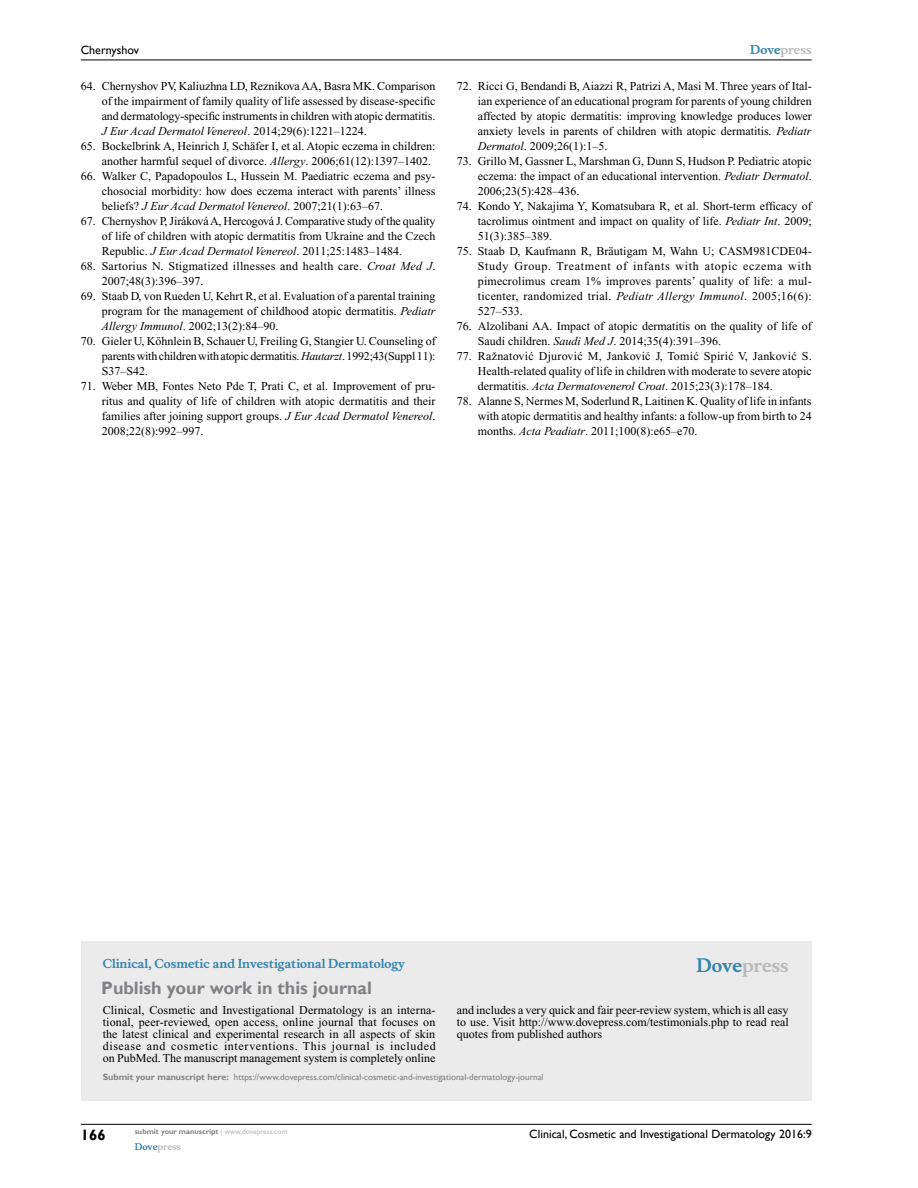
<style>
.page{position:relative;width:918px;height:1188px;background:#fff}
.page>*{position:absolute;margin:0;border:0;box-sizing:border-box;transform-origin:0 0}
.t1{font:700 18px "Gill Sans";color:#808285}
.t2{font:700 18px "Musee";color:#b8babc}
.t3{font:700 15px "Gill Sans";color:#000}
.t4{font:12px/15px "Times New Roman";color:#000;text-align:justify}
.t5{font:12px/15px "Times New Roman";letter-spacing:.02em;color:#000}
.t6{font:12px "Gill Sans";color:#000}
.t7{font:700 12px "Musee";color:#3785ad}
.t8{font:700 12px "Musee";color:#b8babc}
.t9{font:9px "Gill Sans";color:#808285}
.t10{font:700 9px "Musee";color:#b8babc}
.t11{font:700 7.5px "Gill Sans";color:#808285}
.s1{font-style:italic}
.s2{color:#3785ad}
.s3{font-style:inherit}
.s4{font-weight:700}
.s5{font-weight:400;color:#b8babc}
</style>
<div class="page">
<div style="left:81px;top:941px;width:731px;height:159px;background:#ebebec"></div>
<hr style="left:81px;top:1124px;width:731px;height:1px;background:#000">
<hr style="left:81px;top:60px;width:731px;height:1px;background:#000">
<p class="t6" style="left:81px;top:43px;width:60px">Chernyshov</p>
<p class="t4" style="left:102px;top:79px;width:335px;text-indent:-21px">64. Chernyshov PV, Kaliuzhna LD, Reznikova AA, Basra MK. Comparison of the impairment of family quality of life assessed by disease-specific and dermatology-specific instruments in children with atopic dermatitis.<br><span class="s1">J Eur Acad Dermatol Venereol</span>. 2014;29(6):1221–1224.</p>
<p class="t4" style="left:102px;top:139px;width:335px;text-indent:-21px">65. Bockelbrink A, Heinrich J, Schäfer I, et al. Atopic eczema in children: another harmful sequel of divorce. <span class="s1">Allergy</span>. 2006;61(12):1397–1402.</p>
<p class="t4" style="left:102px;top:169px;width:335px;text-indent:-21px">66. Walker C, Papadopoulos L, Hussein M. Paediatric eczema and psy&shy;chosocial morbidity: how does eczema interact with parents’ illness beliefs? <span class="s1">J Eur Acad Dermatol Venereol</span>. 2007;21(1):63–67.</p>
<p class="t4" style="left:102px;top:214px;width:335px;text-indent:-21px">67. Chernyshov P, Jiráková A, Hercogová J. Comparative study of the quality of life of children with atopic dermatitis from Ukraine and the Czech Republic. <span class="s1">J Eur Acad Dermatol Venereol</span>. 2011;25:1483–1484.</p>
<p class="t5" style="left:102px;top:259px;width:335px;text-indent:-21px">68. Sartorius N. Stigmatized illnesses and health care. <span class="s1">Croat Med J</span>.<br>2007;48(3):396–397.</p>
<p class="t4" style="left:102px;top:289px;width:335px;text-indent:-21px">69. Staab D, von Rueden U, Kehrt R, et al. Evaluation of a parental training program for the management of childhood atopic dermatitis. <span class="s1">Pediatr Allergy Immunol</span>. 2002;13(2):84–90.</p>
<p class="t4" style="left:102px;top:334px;width:336px;text-indent:-21px">70. Gieler U, Köhnlein B, Schauer U, Freiling G, Stangier U. Counseling of parents with children with atopic dermatitis. <span class="s1">Hautarzt</span>. 1992;43(Suppl 11):<br>S37–S42.</p>
<p class="t4" style="left:102px;top:379px;width:335px;text-indent:-21px">71. Weber MB, Fontes Neto Pde T, Prati C, et al. Improvement of pru&shy;ritus and quality of life of children with atopic dermatitis and their families after joining support groups. <span class="s1">J Eur Acad Dermatol Venereol</span>.<br>2008;22(8):992–997.</p>
<p class="t8" style="left:750px;top:43px;width:63px"><span class="s2">Dove</span>press</p>
<p class="t4" style="left:478px;top:79px;width:335px;text-indent:-21px">72. Ricci G, Bendandi B, Aiazzi R, Patrizi A, Masi M. Three years of Ital&shy;ian experience of an educational program for parents of young children affected by atopic dermatitis: improving knowledge produces lower anxiety levels in parents of children with atopic dermatitis<span class="s1">. Pediatr Dermatol</span>. 2009;26(1):1–5.</p>
<p class="t4" style="left:478px;top:154px;width:335px;text-indent:-21px">73. Grillo M, Gassner L, Marshman G, Dunn S, Hudson P. Pediatric atopic eczema: the impact of an educational intervention. <span class="s1">Pediatr Dermatol</span>.<br>2006;23(5):428–436.</p>
<p class="t4" style="left:478px;top:199px;width:335px;text-indent:-21px">74. Kondo Y, Nakajima Y, Komatsubara R, et al. Short-term efficacy of tacrolimus ointment and impact on quality of life. <span class="s1">Pediatr Int</span>. 2009; 51(3):385–389.</p>
<p class="t4" style="left:478px;top:244px;width:335px;text-indent:-21px">75. Staab D, Kaufmann R, Bräutigam M, Wahn U; CASM981CDE04- Study Group. Treatment of infants with atopic eczema with pimecrolimus cream 1% improves parents’ quality of life: a mul&shy;ticenter, randomized trial. <span class="s1">Pediatr Allergy Immunol</span>. 2005;16(6):<br>527–533.</p>
<p class="t4" style="left:478px;top:319px;width:335px;text-indent:-21px">76. Alzolibani AA. Impact of atopic dermatitis on the quality of life of<br>Saudi children. <span class="s1">Saudi Med J</span>. 2014;35(4):391–396.</p>
<p class="t4" style="left:478px;top:349px;width:335px;text-indent:-21px">77. Ražnatovi<span class="s3">ć</span> Djurovi<span class="s3">ć</span> M, Jankovi<span class="s3">ć</span> J, Tomi<span class="s3">ć</span> Spiri<span class="s3">ć</span> V, Jankovi<span class="s3">ć</span> S.<br>Health-related quality of life in children with moderate to severe atopic dermatitis. <span class="s1">Acta Dermatovenerol Croat</span>. 2015;23(3):178–184.</p>
<p class="t4" style="left:478px;top:394px;width:335px;text-indent:-21px">78. Alanne S, Nermes M, Soderlund R, Laitinen K. Quality of life in infants with atopic dermatitis and healthy infants: a follow-up from birth to 24 months. <span class="s1">Acta Peadiatr</span>. 2011;100(8):e65–e70.</p>
<p class="t7" style="left:103px;top:956px;width:304px">Clinical, Cosmetic and Investigational Dermatology</p>
<h1 class="t1" style="left:101px;top:977px;width:272px">Publish your work in this journal</h1>
<h1 class="t2" style="left:697px;top:955px;width:94px"><span class="s2">Dove</span>press</h1>
<p class="t4" style="left:103px;top:1004px;width:334px;line-height:12px">Clinical, Cosmetic and Investigational Dermatology is an interna&shy;tional, peer-reviewed, open access, online journal that focuses on the latest clinical and experimental research in all aspects of skin disease and cosmetic interventions. This journal is included on PubMed. The manuscript management system is completely online</p>
<p class="t4" style="left:457px;top:1004px;width:333px;line-height:12px">and includes a very quick and fair peer-review system, which is all easy to use. Visit http://www.dovepress.com/testimonials.php to read real quotes from published authors</p>
<p class="t9" style="left:103px;top:1072px;width:442px"><span class="s4">Submit your manuscript here:</span> https://www.dovepress.com/clinical-cosmetic-and-investigational-dermatology-journal</p>
<p class="t3" style="left:81px;top:1126px;width:26px">166</p>
<p class="t11" style="left:135px;top:1127px;width:154px">submit your manuscript <span class="s5">| www.dovepress.com</span></p>
<p class="t10" style="left:135px;top:1141px;width:48px"><span class="s2">Dove</span>press</p>
<p class="t6" style="left:529px;top:1127px;width:284px">Clinical, Cosmetic and Investigational Dermatology 2016:9</p>
</div>
